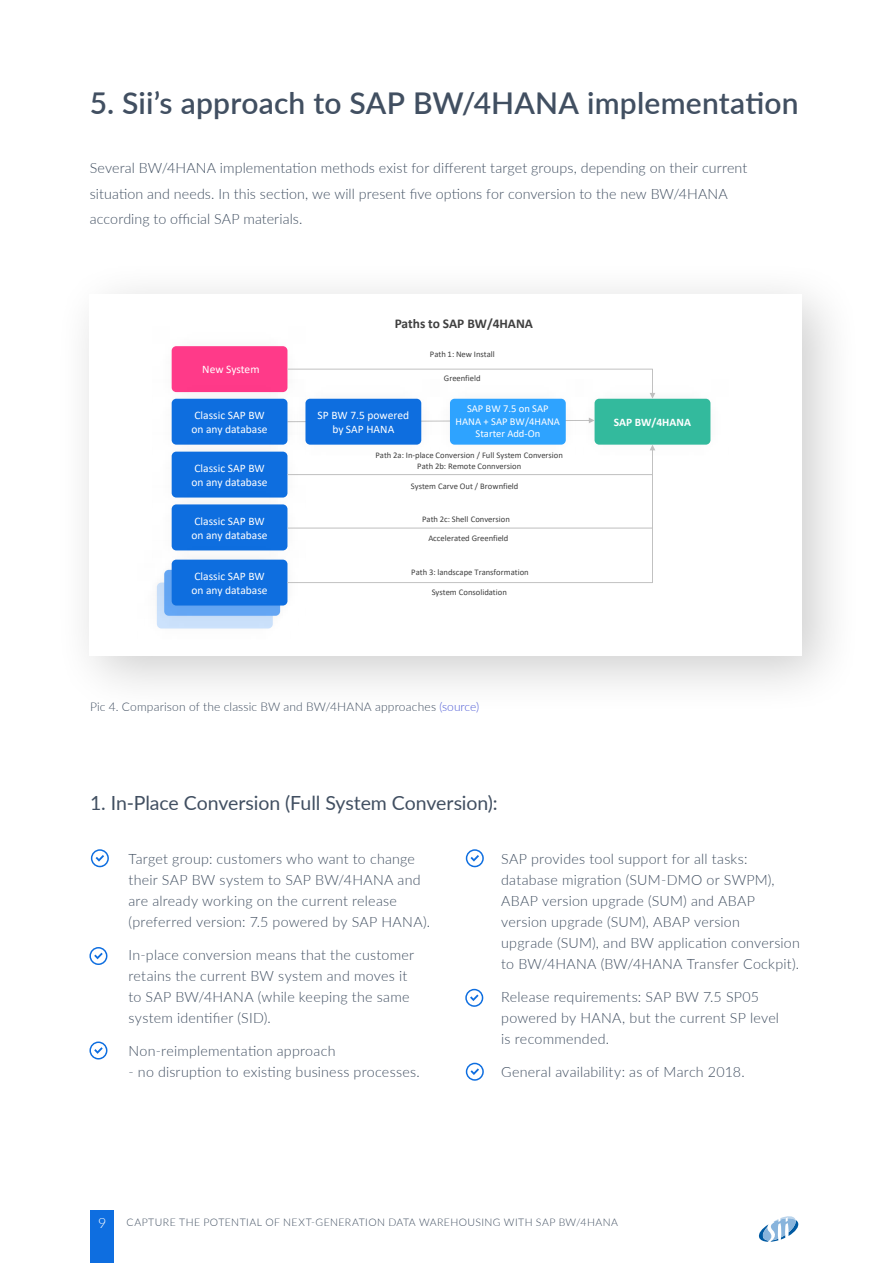
<style>
.page{position:relative;width:893px;height:1263px;background:#fff}
.page>*{position:absolute;margin:0;border:0;box-sizing:border-box;transform-origin:0 0}
.t1{font:600 30px "Lato";letter-spacing:.01em;color:#414f61}
.t2{font:19.5px "Lato";letter-spacing:-.005em;color:#414f61}
.t3{font:300 14.25px/21px "Lato";letter-spacing:.015em;color:#414f61}
.t4{font:300 14.25px "Lato";color:#fff}
.t5{font:700 13.5px "Calibri";color:#404040}
.t6{font:300 12px "Lato";letter-spacing:.015em;color:#414f61}
.t7{font:11.55px/13.8px "Calibri";color:#fff}
.t8{font:700 11.55px "Calibri";color:#fff}
.t9{font:300 10.5px "Lato";letter-spacing:.045em;color:#414f61}
.t10{font:10.5px/12.6px "Calibri";color:#fff;text-align:center}
.t11{font:8.7px "Calibri";color:#404040}
.t12{font:8.55px/10.4px "Calibri";color:#404040;text-align:center}
.s1{color:#4f5cd6}
</style>
<div class="page">
<div style="left:90px;top:1210px;width:23px;height:53px;background:#0e6ee0"></div>
<svg style="left:758px;top:1216px;width:41px;height:26px"></svg>
<svg style="left:91px;top:849px;width:18px;height:18px"></svg>
<svg style="left:466px;top:849px;width:18px;height:18px"></svg>
<svg style="left:89px;top:947px;width:18px;height:18px"></svg>
<svg style="left:465px;top:989px;width:18px;height:18px"></svg>
<svg style="left:89px;top:1041px;width:18px;height:18px"></svg>
<svg style="left:466px;top:1063px;width:18px;height:18px"></svg>
<div style="left:53px;top:258px;width:810px;height:458px;background:#000;opacity:.2"></div>
<div style="left:89px;top:294px;width:713px;height:361px;background:#fff"></div>
<img style="left:157px;top:624px;width:116px;height:5px">
<img style="left:171px;top:346px;width:135px;height:33px">
<div style="left:172px;top:346px;width:115px;height:46px;background:#ff3a89;border-radius:5px"></div>
<img style="left:171px;top:379px;width:115px;height:53px">
<div style="left:172px;top:399px;width:115px;height:46px;background:#0e6edf;border-radius:5px"></div>
<img style="left:171px;top:432px;width:115px;height:53px">
<div style="left:172px;top:452px;width:115px;height:45px;background:#0e6edf;border-radius:5px"></div>
<img style="left:171px;top:485px;width:116px;height:55px">
<div style="left:172px;top:504px;width:115px;height:46px;background:#0e6edf;border-radius:5px"></div>
<img style="left:156px;top:540px;width:133px;height:84px">
<div style="left:172px;top:560px;width:115px;height:45px;background:#0e6edf;border-radius:5px"></div>
<img style="left:286px;top:389px;width:145px;height:66px">
<div style="left:305px;top:399px;width:116px;height:46px;background:#0e6edf;border-radius:5px"></div>
<img style="left:431px;top:399px;width:144px;height:46px">
<div style="left:450px;top:399px;width:116px;height:46px;background:#2ea3ff;border-radius:5px"></div>
<img style="left:575px;top:398px;width:136px;height:47px">
<div style="left:595px;top:399px;width:115px;height:46px;background:#33ba9d;border-radius:5px"></div>
<svg style="left:287px;top:369px;width:368px;height:30px"></svg>
<svg style="left:287px;top:445px;width:368px;height:138px"></svg>
<hr style="left:287px;top:474px;width:365px;height:1px;background:#bfbfbf">
<hr style="left:287px;top:528px;width:365px;height:1px;background:#bfbfbf">
<h1 class="t1" style="left:90px;top:81px;width:710px">5. Sii’s approach to SAP BW/4HANA implementation</h1>
<p class="t3" style="left:90px;top:155px;width:659px;line-height:25.5px">Several BW/4HANA implementation methods exist for different target groups, depending on their current situation and needs. In this section, we will present five options for conversion to the new BW/4HANA according to official SAP materials.</p>
<p class="t7" style="left:202px;top:362px;width:59px">New System</p>
<p class="t7" style="left:191px;top:408px;width:78px">Classic SAP BW on any database</p>
<p class="t7" style="left:191px;top:461px;width:78px">Classic SAP BW on any database</p>
<p class="t7" style="left:191px;top:514px;width:78px">Classic SAP BW on any database</p>
<p class="t7" style="left:191px;top:569px;width:78px">Classic SAP BW on any database</p>
<p class="t5" style="left:395px;top:314px;width:140px">Paths to SAP BW/4HANA</p>
<p class="t11" style="left:430px;top:348px;width:66px">Path 1: New Install</p>
<p class="t12" style="left:444px;top:373px;width:38px">Greenfield</p>
<p class="t7" style="left:318px;top:408px;width:93px;text-align:center">SP BW 7.5 powered by SAP HANA</p>
<p class="t10" style="left:456px;top:402px;width:106px">SAP BW 7.5 on SAP<br>HANA + SAP BW/4HANA<br>Starter Add-On</p>
<p class="t8" style="left:614px;top:413px;width:79px">SAP BW/4HANA</p>
<p class="t12" style="left:375px;top:450px;width:189px">Path 2a: In-place Conversion / Full System Conversion<br>Path 2b: Remote Connversion</p>
<p class="t12" style="left:411px;top:480px;width:109px">System Carve Out / Brownfield</p>
<p class="t12" style="left:422px;top:513px;width:89px">Path 2c: Shell Conversion</p>
<p class="t12" style="left:428px;top:532px;width:82px">Accelerated Greenfield</p>
<p class="t12" style="left:411px;top:567px;width:119px">Path 3: landscape Transformation</p>
<p class="t12" style="left:432px;top:586px;width:77px">System Consolidation</p>
<p class="t6" style="left:90px;top:699px;width:391px">Pic 4. Comparison of the classic BW and BW/4HANA approaches <span class="s1">(source)</span></p>
<h2 class="t2" style="left:90px;top:789px;width:409px">1. In-Place Conversion (Full System Conversion):</h2>
<p class="t3" style="left:128px;top:847px;width:303px">Target group: customers who want to change their SAP BW system to SAP BW/4HANA and are already working on the current release (preferred version: 7.5 powered by SAP HANA).</p>
<p class="t3" style="left:128px;top:943px;width:287px">In-place conversion means that the customer retains the current BW system and moves it to SAP BW/4HANA (while keeping the same system identifier (SID).</p>
<p class="t3" style="left:128px;top:1039px;width:209px">Non-reimplementation approach</p>
<p class="t3" style="left:128px;top:1060px;width:293px">- no disruption to existing business processes.</p>
<p class="t3" style="left:501px;top:848px;width:300px">SAP provides tool support for all tasks: database migration (SUM-DMO or SWPM), ABAP version upgrade (SUM) and ABAP version upgrade (SUM), ABAP version<br>upgrade (SUM), and BW application conversion to BW/4HANA (BW/4HANA Transfer Cockpit).</p>
<p class="t3" style="left:501px;top:986px;width:279px">Release requirements: SAP BW 7.5 SP05 powered by HANA, but the current SP level is recommended.</p>
<p class="t3" style="left:501px;top:1061px;width:245px">General availability: as of March 2018.</p>
<p class="t4" style="left:98px;top:1213px;width:10px">9</p>
<p class="t9" style="left:127px;top:1215px;width:493px">CAPTURE THE POTENTIAL OF NEXT-GENERATION DATA WAREHOUSING WITH SAP BW/4HANA</p>
</div>
